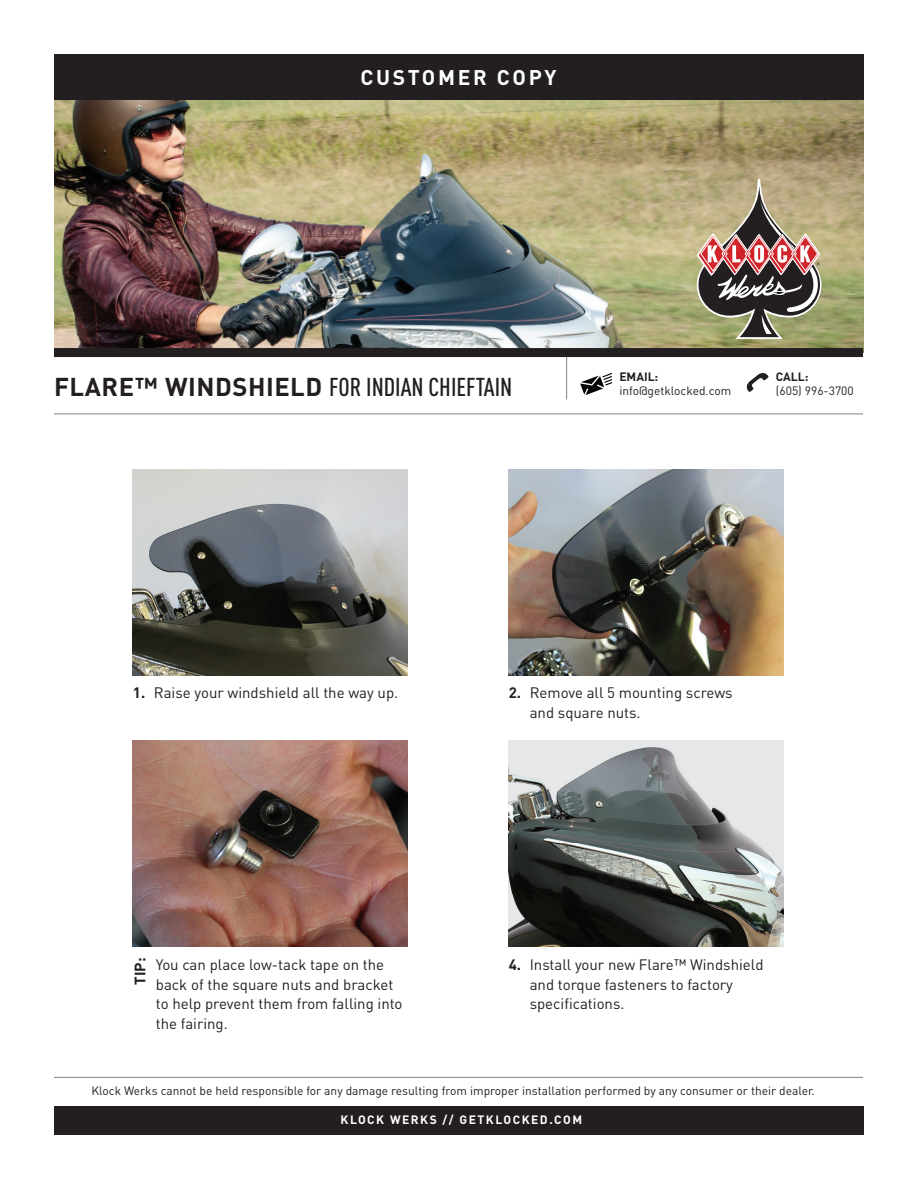
<style>
.page{position:relative;width:918px;height:1188px;background:#fff}
.page>*{position:absolute;margin:0;border:0;box-sizing:border-box;transform-origin:0 0}
.t1{font:500 25.5px "DIN Cond";color:#231f20}
.t2{font:700 21px "DIN";letter-spacing:.125em;color:#fff}
.t3{font:15px/19.5px "DIN";color:#231f20}
.t4{font:700 15px "DIN";color:#231f20}
.t5{font:12px "DIN";color:#231f20}
.t6{font:700 12px "DIN";letter-spacing:.125em;color:#fff}
.t7{font:700 12px "DIN";color:#231f20}
.s1{font-family:"DIN";font-weight:700}
.s2{font-weight:700}
</style>
<div class="page">
<hr style="left:54px;top:414px;width:809px;height:1px;background:#808285">
<hr style="left:566px;top:357px;width:1px;height:42px;background:#808285">
<svg style="left:580px;top:373px;width:32px;height:22px"></svg>
<img style="left:133px;top:469px;width:274px;height:206px">
<img style="left:509px;top:740px;width:274px;height:206px">
<img style="left:509px;top:469px;width:274px;height:206px">
<img style="left:133px;top:740px;width:274px;height:206px">
<div style="left:54px;top:1107px;width:809px;height:28px;background:#231f20"></div>
<img style="left:54px;top:99px;width:809px;height:249px">
<div style="left:54px;top:348px;width:809px;height:9px;background:#231f20"></div>
<svg style="left:697px;top:179px;width:124px;height:160px;background:#978470"></svg>
<svg style="left:746px;top:373px;width:23px;height:19px"></svg>
<div style="left:54px;top:54px;width:809px;height:45px;background:#231f20"></div>
<hr style="left:54px;top:1077px;width:809px;height:1px;background:#808285">
<h2 class="t2" style="left:360px;top:63px;width:198px">CUSTOMER COPY</h2>
<p class="t7" style="left:619px;top:368px;width:40px">EMAIL:</p>
<h1 class="t1" style="left:54px;top:371px;width:460px"><span class="s1">FLARE™ WINDSHIELD</span> FOR INDIAN CHIEFTAIN</h1>
<p class="t5" style="left:619px;top:383px;width:114px">info@getklocked.com</p>
<p class="t7" style="left:776px;top:368px;width:34px">CALL:</p>
<p class="t5" style="left:776px;top:383px;width:79px">(605) 996-3700</p>
<p class="t3" style="left:133px;top:683px;width:267px"><span class="s2">1.</span> Raise your windshield all the way up.</p>
<p class="t3" style="left:530px;top:683px;width:204px;text-indent:-21px"><span class="s2">2.</span> Remove all 5 mounting screws and square nuts.</p>
<p class="t4" style="left:130px;top:985px;width:29px;rotate:-90deg">TIP:</p>
<p class="t3" style="left:156px;top:955px;width:248px">You can place low-tack tape on the back of the square nuts and bracket to help prevent them from falling into the fairing.</p>
<p class="t3" style="left:530px;top:955px;width:235px;text-indent:-21px"><span class="s2">4.</span> Install your new Flare™ Windshield and torque fasteners to factory specifications.</p>
<p class="t5" style="left:91px;top:1084px;width:725px">Klock Werks cannot be held responsible for any damage resulting from improper installation performed by any consumer or their dealer.</p>
<p class="t6" style="left:341px;top:1112px;width:243px">KLOCK WERKS // GETKLOCKED.COM</p>
</div>
